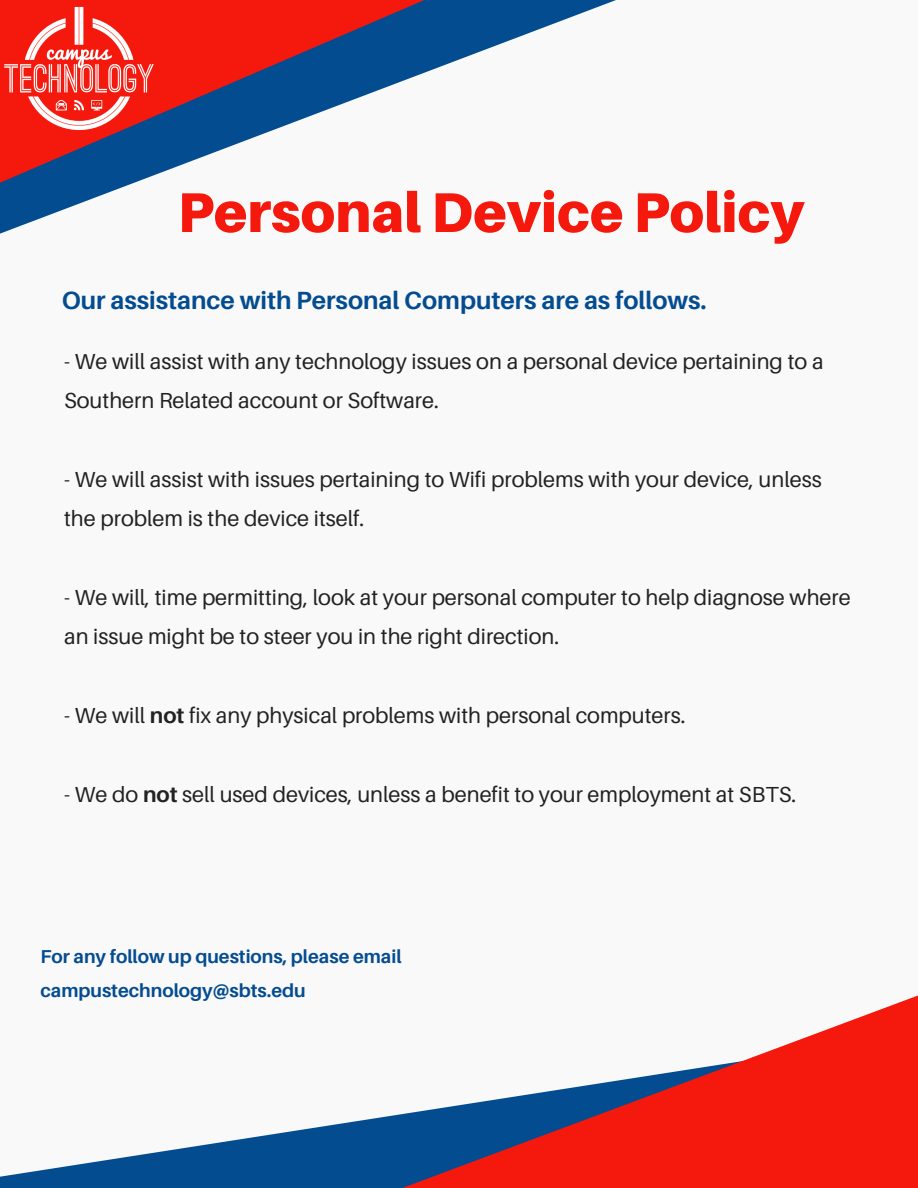
<style>
.page{position:relative;width:918px;height:1188px;background:#f9f9f9}
.page>*{position:absolute;margin:0;border:0;box-sizing:border-box;transform-origin:0 0}
.t1{font:900 55.95px "Aileron";color:#f4180d}
.t2{font:700 24.9px "Aileron";color:#044c90}
.t3{font:21.75px/39.3px "Aileron";color:#222}
.t4{font:700 18.75px/33.8px "Aileron";color:#044c90}
.s1{font-weight:700}
</style>
<div class="page">
<svg style="left:0;top:0;width:616px;height:222px"></svg>
<svg style="left:0;top:995px;width:918px;height:193px"></svg>
<img style="left:0;top:0;width:166px;height:141px">
<h1 class="t1" style="left:178px;top:178px;width:628px">Personal Device Policy</h1>
<p class="t2" style="left:62px;top:285px;width:646px">Our assistance with Personal Computers are as follows.</p>
<p class="t3" style="left:64px;top:341px;width:761px">- We will assist with any technology issues on a personal device pertaining to a<br>Southern Related account or Software.</p>
<p class="t3" style="left:64px;top:459px;width:759px">- We will assist with issues pertaining to Wifi problems with your device, unless the problem is the device itself.</p>
<p class="t3" style="left:64px;top:577px;width:788px">- We will, time permitting, look at your personal computer to help diagnose where an issue might be to steer you in the right direction.</p>
<p class="t3" style="left:64px;top:695px;width:623px">- We will <span class="s1">not</span> fix any physical problems with personal computers.</p>
<p class="t3" style="left:64px;top:774px;width:734px">- We do <span class="s1">not</span> sell used devices, unless a benefit to your employment at SBTS.</p>
<p class="t4" style="left:40px;top:940px;width:363px">For any follow up questions, please email campustechnology@sbts.edu</p>
</div>
